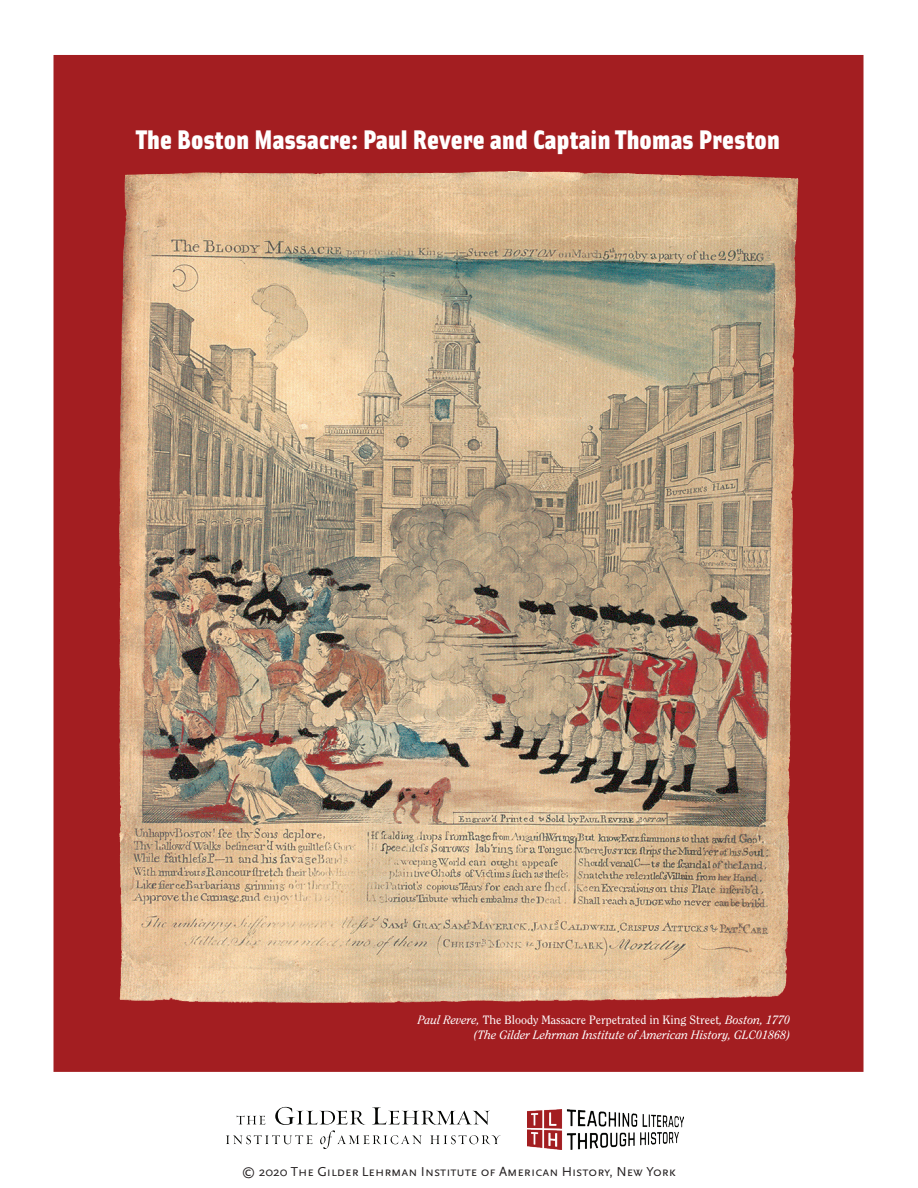
<style>
.page{position:relative;width:918px;height:1188px;background:#fff}
.page>*{position:absolute;margin:0;border:0;box-sizing:border-box;transform-origin:0 0}
.t1{font:900 27px "Solex";letter-spacing:.01em;color:#fff}
.t2{font:13.5px "Scala Sans Caps";color:#231f20}
.t3{font:italic 12px/15px "Clearface";color:#fff;text-align:right}
.s1{font-style:normal}
</style>
<div class="page">
<img style="left:54px;top:55px;width:810px;height:1017px">
<img style="left:275px;top:1107px;width:215px;height:18px">
<img style="left:528px;top:1109px;width:155px;height:40px">
<img style="left:340px;top:171px;width:168px;height:2px">
<h1 class="t1" style="left:136px;top:120px;width:645px">The Boston Massacre: Paul Revere and Captain Thomas Preston</h1>
<p class="t3" style="left:418px;top:1013px;width:374px">Paul Revere, <span class="s1">The Bloody Massacre Perpetrated in King Street</span>, Boston, 1770 (The Gilder Lehrman Institute of American History, GLC01868)</p>
<p class="t2" style="left:242px;top:1164px;width:436px">© 2020 The Gilder Lehrman Institute of American History, New York</p>
</div>
